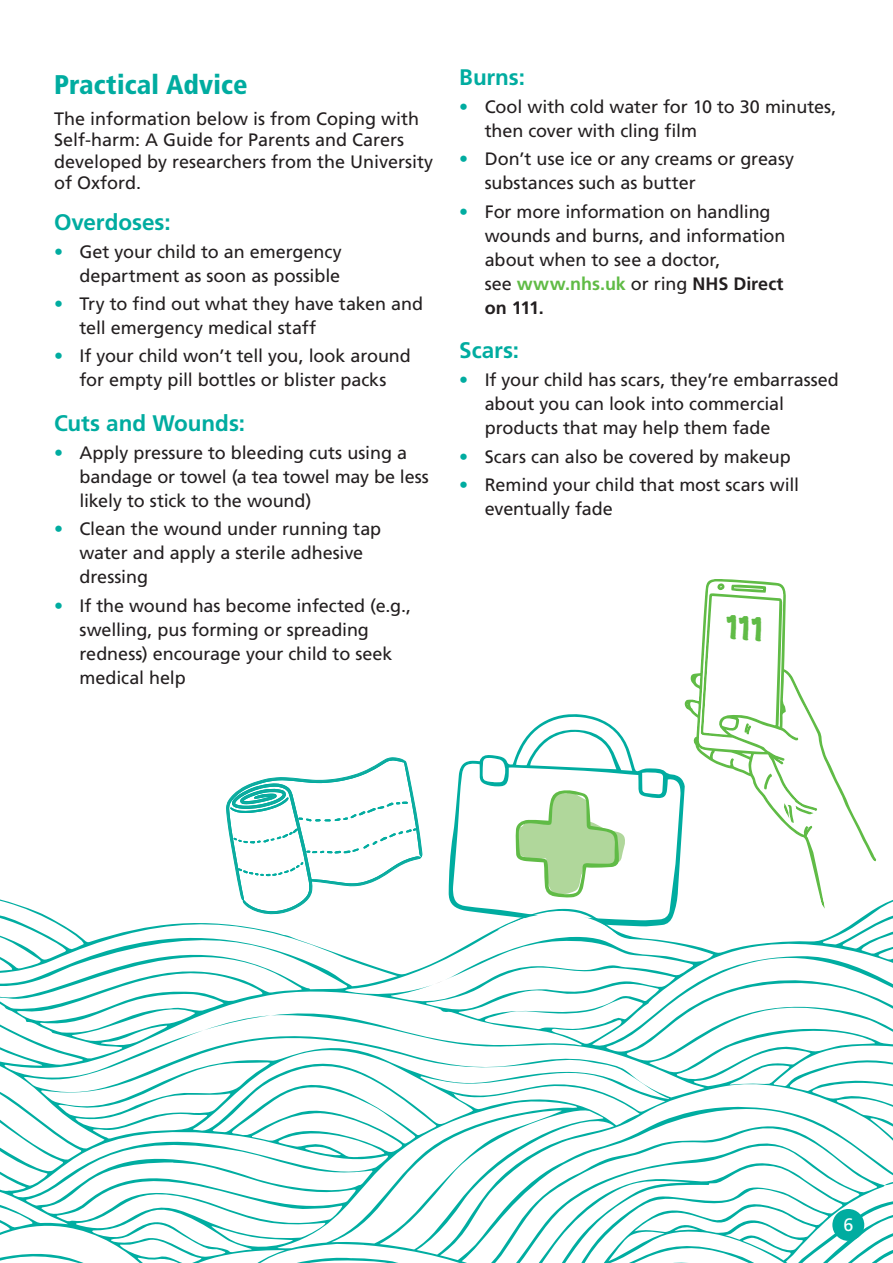
<style>
.page{position:relative;width:893px;height:1263px;background:#fff}
.page>*{position:absolute;margin:0;border:0;box-sizing:border-box;transform-origin:0 0}
.t1{font:900 condensed 27px "Frutiger LT Std";letter-spacing:.005em;color:#00aca0}
.Aqua_bullets{font:700 22.5px "Frutiger LT Std";letter-spacing:-.005em;color:#00aca0}
.Aqua_bullets-2{font:18px/24px "Frutiger LT Std";letter-spacing:-.005em;color:#231f20}
.Aqua_bullets-3{font:18px "Frutiger LT Std";color:#fff}
.s1{color:#00aca0}
.s2{font-weight:700;color:#60bb46}
.s3{font-weight:700}
</style>
<div class="page">
<svg style="left:0;top:880px;width:893px;height:383px"></svg>
<svg style="left:204px;top:1015px;width:67px;height:15px"></svg>
<svg style="left:449px;top:714px;width:236px;height:212px"></svg>
<svg style="left:514px;top:789px;width:113px;height:109px"></svg>
<svg style="left:498px;top:909px;width:124px;height:30px"></svg>
<svg style="left:683px;top:579px;width:193px;height:328px"></svg>
<svg style="left:763px;top:772px;width:8px;height:55px"></svg>
<svg style="left:784px;top:741px;width:31px;height:82px"></svg>
<svg style="left:716px;top:583px;width:50px;height:10px"></svg>
<svg style="left:743px;top:722px;width:9px;height:12px"></svg>
<svg style="left:226px;top:757px;width:197px;height:158px"></svg>
<div style="left:832px;top:1209px;width:32px;height:32px;background:#00aca0;border-radius:50%"></div>
<svg style="left:725px;top:614px;width:38px;height:27px"></svg>
<p class="t1" style="left:54px;top:68px;width:195px">Practical Advice</p>
<p class="Aqua_bullets-2" style="left:54px;top:108px;width:381px;line-height:21.6px">The information below is from Coping with Self-harm: A Guide for Parents and Carers developed by researchers from the University of Oxford.</p>
<p class="Aqua_bullets" style="left:54px;top:209px;width:118px">Overdoses:</p>
<p class="Aqua_bullets-2" style="left:54px;top:240px;width:289px;text-align:right"><span class="s1">•</span> Get your child to an emergency department as soon as possible</p>
<p class="Aqua_bullets-2" style="left:80px;top:292px;width:345px;text-indent:-26px"><span class="s1">•</span> Try to find out what they have taken and tell emergency medical staff</p>
<p class="Aqua_bullets-2" style="left:54px;top:344px;width:358px;text-align:center"><span class="s1">•</span> If your child won’t tell you, look around for empty pill bottles or blister packs</p>
<p class="Aqua_bullets" style="left:54px;top:410px;width:193px">Cuts and Wounds:</p>
<p class="Aqua_bullets-2" style="left:80px;top:441px;width:351px;text-indent:-26px"><span class="s1">•</span> Apply pressure to bleeding cuts using a bandage or towel (a tea towel may be less likely to stick to the wound)</p>
<p class="Aqua_bullets-2" style="left:80px;top:517px;width:303px;text-indent:-26px"><span class="s1">•</span> Clean the wound under running tap water and apply a sterile adhesive dressing</p>
<p class="Aqua_bullets-2" style="left:80px;top:593px;width:333px;text-indent:-26px"><span class="s1">•</span> If the wound has become infected (e.g., swelling, pus forming or spreading redness) encourage your child to seek medical help</p>
<p class="Aqua_bullets" style="left:459px;top:64px;width:67px">Burns:</p>
<p class="Aqua_bullets-2" style="left:485px;top:95px;width:353px;text-indent:-26px"><span class="s1">•</span> Cool with cold water for 10 to 30 minutes, then cover with cling film</p>
<p class="Aqua_bullets-2" style="left:485px;top:147px;width:311px;text-indent:-26px"><span class="s1">•</span> Don’t use ice or any creams or greasy substances such as butter</p>
<p class="Aqua_bullets-2" style="left:485px;top:199px;width:302px;text-indent:-26px"><span class="s1">•</span> For more information on handling wounds and burns, and information about when to see a doctor,<br>see <span class="s2">www.nhs.uk</span> or ring <span class="s3">NHS Direct on 111.</span></p>
<p class="Aqua_bullets" style="left:459px;top:337px;width:61px">Scars:</p>
<p class="Aqua_bullets-2" style="left:485px;top:368px;width:356px;text-indent:-26px"><span class="s1">•</span> If your child has scars, they’re embarrassed about you can look into commercial products that may help them fade</p>
<p class="Aqua_bullets-2" style="left:459px;top:445px;width:333px"><span class="s1">•</span> Scars can also be covered by makeup</p>
<p class="Aqua_bullets-2" style="left:485px;top:473px;width:316px;text-indent:-26px"><span class="s1">•</span> Remind your child that most scars will eventually fade</p>
<p class="Aqua_bullets-3" style="left:843px;top:1214px;width:12px">6</p>
</div>
